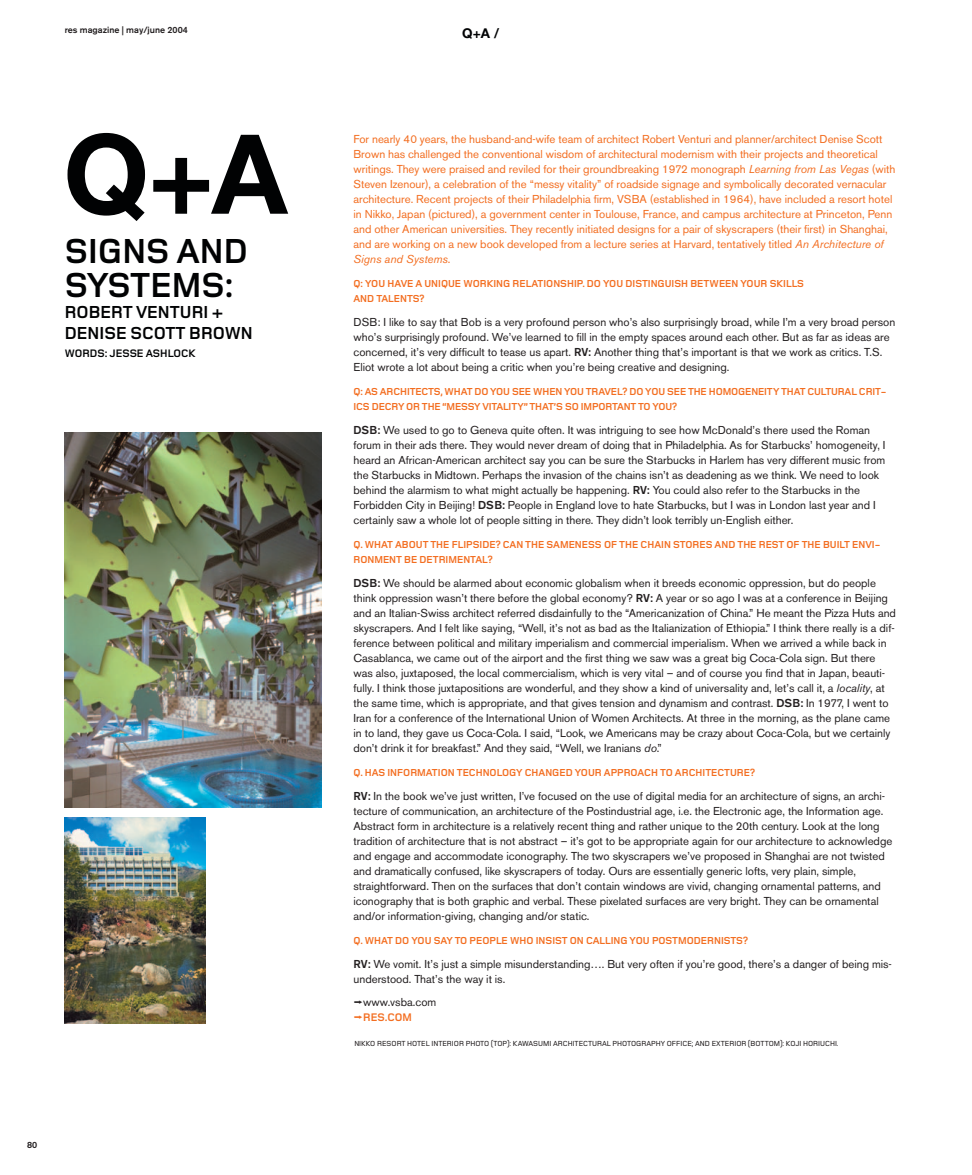
<style>
.page{position:relative;width:972px;height:1175px;background:#fff}
.page>*{position:absolute;margin:0;border:0;box-sizing:border-box;transform-origin:0 0}
.t1{font:700 110.4px "Helvetica Neue";color:#010203}
.t2{font:700 36px/34.5px "Foundry Monoline";color:#010203}
.t3{font:700 18px/21px "Foundry Monoline";color:#010203}
.t4{font:700 13.5px "Helvetica Neue";color:#010203}
.t5{font:11.4px/15px "Akzidenz Grotesk BE";color:#231f20}
.t6{font:11.4px/15px "Akzidenz Grotesk BE";color:#f36e21}
.t7{font:700 11.4px "Foundry Monoline";color:#f36e21}
.t8{font:700 11.25px "Foundry Monoline";color:#010203}
.t9{font:700 10.5px/15px "Foundry Monoline";color:#f36e21}
.t10{font:500 9px "Akzidenz Grotesk BE";color:#231f20}
.t11{font:500 7.65px "Foundry Monoline";color:#231f20}
.s1{font-style:italic}
.s2{font-weight:500}
</style>
<div class="page">
<img style="left:64px;top:432px;width:258px;height:592px">
<p class="t10" style="left:65px;top:27px;width:125px">res magazine | may/june 2004</p>
<p class="t4" style="left:462px;top:28px;width:39px">Q+A /</p>
<h1 class="t1" style="left:63px;top:135px;width:226px">Q+A</h1>
<h2 class="t2" style="left:65px;top:237px;width:185px">SIGNS AND<br>SYSTEMS:</h2>
<h3 class="t3" style="left:65px;top:303px;width:190px">ROBERT VENTURI +<br>DENISE SCOTT BROWN</h3>
<p class="t8" style="left:65px;top:349px;width:132px">WORDS: JESSE ASHLOCK</p>
<p class="t6" style="left:353px;top:133px;width:544px">For nearly 40 years, the husband-and-wife team of architect Robert Venturi and planner/architect Denise Scott Brown has challenged the conventional wisdom of architectural modernism with their projects and theoretical writings. They were praised and reviled for their groundbreaking 1972 monograph <span class="s1">Learning from Las Vegas</span> (with Steven Izenour), a celebration of the “messy vitality” of roadside signage and symbolically decorated vernacular architecture. Recent projects of their Philadelphia firm, VSBA (established in 1964), have included a resort hotel in Nikko, Japan (pictured), a government center in Toulouse, France, and campus architecture at Princeton, Penn and other American universities. They recently initiated designs for a pair of skyscrapers (their first) in Shanghai, and are working on a new book developed from a lecture series at Harvard, tentatively titled <span class="s1">An Architecture of Signs and Systems</span>.</p>
<p class="t9" style="left:353px;top:277px;width:452px">Q: YOU HAVE A UNIQUE WORKING RELATIONSHIP. DO YOU DISTINGUISH BETWEEN YOUR SKILLS<br>AND TALENTS?</p>
<p class="t5" style="left:353px;top:316px;width:543px">DSB: I like to say that Bob is a very profound person who’s also surprisingly broad, while I’m a very broad person who’s surprisingly profound. We’ve learned to fill in the empty spaces around each other. But as far as ideas are concerned, it’s very difficult to tease us apart. <span class="s2">RV:</span> Another thing that’s important is that we work as critics. T.S.<br>Eliot wrote a lot about being a critic when you’re being creative and designing.</p>
<p class="t9" style="left:353px;top:385px;width:535px">Q: AS ARCHITECTS, WHAT DO YOU SEE WHEN YOU TRAVEL? DO YOU SEE THE HOMOGENEITY THAT CULTURAL CRIT-<br>ICS DECRY OR THE “MESSY VITALITY” THAT’S SO IMPORTANT TO YOU?</p>
<p class="t5" style="left:353px;top:424px;width:534px"><span class="s2">DSB:</span> We used to go to Geneva quite often. It was intriguing to see how McDonald’s there used the Roman forum in their ads there. They would never dream of doing that in Philadelphia. As for Starbucks’ homogeneity, I heard an African-American architect say you can be sure the Starbucks in Harlem has very different music from the Starbucks in Midtown. Perhaps the invasion of the chains isn’t as deadening as we think. We need to look behind the alarmism to what might actually be happening. <span class="s2">RV:</span> You could also refer to the Starbucks in the Forbidden City in Beijing! <span class="s2">DSB:</span> People in England love to hate Starbucks, but I was in London last year and I certainly saw a whole lot of people sitting in there. They didn’t look terribly un-English either.</p>
<p class="t9" style="left:353px;top:538px;width:528px">Q. WHAT ABOUT THE FLIPSIDE? CAN THE SAMENESS OF THE CHAIN STORES AND THE REST OF THE BUILT ENVI-<br>RONMENT BE DETRIMENTAL?</p>
<p class="t5" style="left:353px;top:577px;width:544px"><span class="s2">DSB:</span> We should be alarmed about economic globalism when it breeds economic oppression, but do people think oppression wasn’t there before the global economy? <span class="s2">RV:</span> A year or so ago I was at a conference in Beijing and an Italian-Swiss architect referred disdainfully to the “Americanization of China.” He meant the Pizza Huts and skyscrapers. And I felt like saying, “Well, it’s not as bad as the Italianization of Ethiopia.” I think there really is a dif&shy;ference between political and military imperialism and commercial imperialism. When we arrived a while back in Casablanca, we came out of the airport and the first thing we saw was a great big Coca-Cola sign. But there was also, juxtaposed, the local commercialism, which is very vital – and of course you find that in Japan, beauti&shy;fully. I think those juxtapositions are wonderful, and they show a kind of universality and, let’s call it, a <span class="s1">locality</span>, at the same time, which is appropriate, and that gives tension and dynamism and contrast. <span class="s2">DSB:</span> In 1977, I went to Iran for a conference of the International Union of Women Architects. At three in the morning, as the plane came in to land, they gave us Coca-Cola. I said, “Look, we Americans may be crazy about Coca-Cola, but we certainly don’t drink it for breakfast.” And they said, “Well, we Iranians <span class="s1">do</span>.”</p>
<p class="t9" style="left:353px;top:766px;width:403px">Q. HAS INFORMATION TECHNOLOGY CHANGED YOUR APPROACH TO ARCHITECTURE?</p>
<p class="t5" style="left:353px;top:790px;width:540px"><span class="s2">RV:</span> In the book we’ve just written, I’ve focused on the use of digital media for an architecture of signs, an archi&shy;tecture of communication, an architecture of the Postindustrial age, i.e. the Electronic age, the Information age.<br>Abstract form in architecture is a relatively recent thing and rather unique to the 20th century. Look at the long tradition of architecture that is not abstract – it’s got to be appropriate again for our architecture to acknowledge and engage and accommodate iconography. The two skyscrapers we’ve proposed in Shanghai are not twisted and dramatically confused, like skyscrapers of today. Ours are essentially generic lofts, very plain, simple, straightforward. Then on the surfaces that don’t contain windows are vivid, changing ornamental patterns, and iconography that is both graphic and verbal. These pixelated surfaces are very bright. They can be ornamental and/or information-giving, changing and/or static.</p>
<p class="t9" style="left:353px;top:934px;width:396px">Q. WHAT DO YOU SAY TO PEOPLE WHO INSIST ON CALLING YOU POSTMODERNISTS?</p>
<p class="t5" style="left:353px;top:958px;width:540px"><span class="s2">RV:</span> We vomit. It’s just a simple misunderstanding…. But very often if you’re good, there’s a danger of being mis&shy;understood. That’s the way it is.</p>
<p class="t5" style="left:363px;top:995px;width:75px">www.vsba.com</p>
<p class="t7" style="left:363px;top:1013px;width:50px">RES.COM</p>
<p class="t11" style="left:354px;top:1040px;width:486px">NIKKO RESORT HOTEL INTERIOR PHOTO (TOP): KAWASUMI ARCHITECTURAL PHOTOGRAPHY OFFICE; AND EXTERIOR (BOTTOM): KOJI HORIUCHI.</p>
<p class="t10" style="left:27px;top:1141px;width:12px">80</p>
</div>
